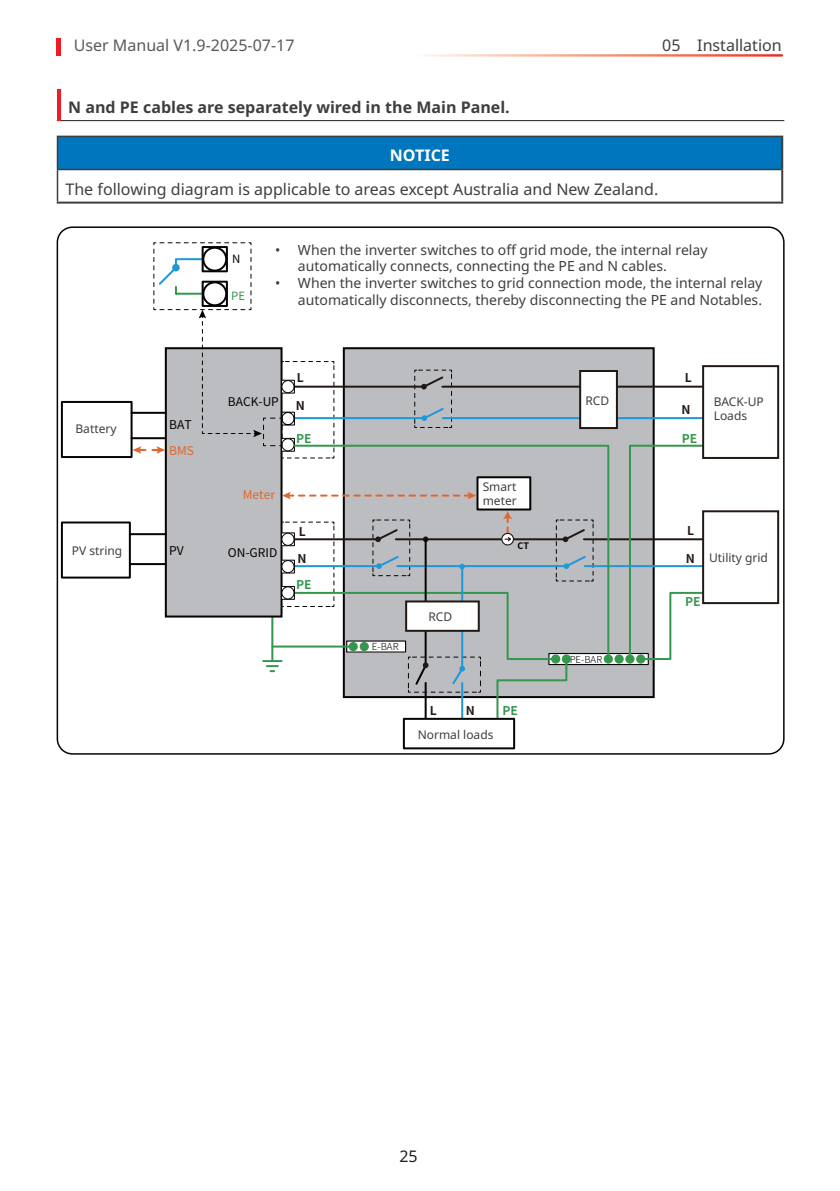
<style>
.page{position:relative;width:840px;height:1191px;background:#fff}
.page>*{position:absolute;margin:0;border:0;box-sizing:border-box;transform-origin:0 0}
.章{font:16px "Noto Sans";color:#3e3e3f}
.t1{font:700 16px "Noto Sans";color:#3e3e3f}
.t2{font:16px "Noto Sans";color:#57585a}
.t3{font:700 16px "Noto Sans";color:#fff}
.t4{font:16px "Noto Sans";color:#231f20}
.t5{font:14px/16.8px "Noto Sans";color:#3e3e3f}
.t6{font:12px/14.4px "Noto Sans";color:#3e3e3f}
.t7{font:12px "Source Han Sans CN";color:#060304}
.t8{font:700 12px "Source Han Sans CN";color:#221914}
.t9{font:700 12px "Source Han Sans CN";color:#35964e}
.t10{font:12px "Source Han Sans CN";color:#e06630}
.t11{font:11.4px "Source Han Sans CN";color:#35964e}
.t12{font:11.4px "Source Han Sans CN";color:#060304}
.t13{font:300 9.8px "Source Han Sans CN";color:#060304}
.t14{font:300 9.6px "Source Han Sans CN";color:#060304}
.t15{font:700 9px "Source Han Sans CN";color:#060304}
</style>
<div class="page">
<hr style="left:57px;top:38px;width:4px;height:18px;background:#ee1d23">
<div style="left:165px;top:347px;width:117px;height:270px;background:#bcbdc0;border:2px solid #060304"></div>
<div style="left:61px;top:401px;width:71px;height:57px;border:2px solid #060304"></div>
<svg style="left:342px;top:459px;width:313px;height:265px"></svg>
<svg style="left:60px;top:520px;width:108px;height:59px"></svg>
<hr style="left:461px;top:683px;width:2px;height:39px;background:#1f98d5">
<div style="left:701px;top:365px;width:77px;height:94px;background:#fff;border:2px solid #221914"></div>
<div style="left:701px;top:510px;width:77px;height:94px;background:#fff;border:2px solid #221914"></div>
<div style="left:402px;top:718px;width:113px;height:31px;background:#fff;border:2px solid #060304"></div>
<svg style="left:282px;top:492px;width:10px;height:7px"></svg>
<svg style="left:263px;top:511px;width:470px;height:182px"></svg>
<div style="left:281px;top:533px;width:13px;height:13px;background:#252223"></div>
<div style="left:281px;top:532px;width:14px;height:14px;border:1px solid #060304"></div>
<div style="left:282px;top:533px;width:12px;height:12px;background:#fff;border-radius:50%"></div>
<div style="left:281px;top:533px;width:13px;height:13px;border:1px solid #060304;border-radius:50%"></div>
<div style="left:281px;top:586px;width:13px;height:13px;background:#413f40"></div>
<div style="left:281px;top:586px;width:14px;height:14px;border:1px solid #060304"></div>
<div style="left:282px;top:587px;width:12px;height:12px;background:#fff;border-radius:50%"></div>
<div style="left:281px;top:586px;width:13px;height:13px;border:1px solid #060304;border-radius:50%"></div>
<div style="left:281px;top:560px;width:13px;height:13px;background:#1d1a1b"></div>
<div style="left:281px;top:559px;width:14px;height:14px;border:1px solid #060304"></div>
<div style="left:282px;top:560px;width:12px;height:12px;background:#fff;border-radius:50%"></div>
<div style="left:281px;top:560px;width:13px;height:13px;border:1px solid #060304;border-radius:50%"></div>
<svg style="left:292px;top:459px;width:318px;height:202px"></svg>
<svg style="left:132px;top:242px;width:573px;height:217px"></svg>
<div style="left:57px;top:136px;width:724px;height:33px;background:#0076be"></div>
<hr style="left:57px;top:136px;width:725px;height:1px;background:#3e3e3f">
<hr style="left:57px;top:137px;width:1px;height:32px;background:#3e3e3f">
<hr style="left:57px;top:169px;width:723px;height:1px;background:#3e3e3f">
<hr style="left:57px;top:170px;width:1px;height:32px;background:#3e3e3f">
<hr style="left:780px;top:137px;width:2px;height:32px;background:#3e3e3f">
<hr style="left:780px;top:169px;width:2px;height:33px;background:#3e3e3f">
<hr style="left:57px;top:202px;width:725px;height:2px;background:#3e3e3f">
<hr style="left:57px;top:120px;width:726px;height:1px;background:#231f20">
<hr style="left:57px;top:90px;width:4px;height:31px;background:#ee1d23">
<p class="t2" style="left:74px;top:34px;width:222px">User Manual V1.9-2025-07-17</p>
<p class="t1" style="left:68px;top:96px;width:443px">N and PE cables are separately wired in the Main Panel.</p>
<p class="章" style="left:662px;top:34px;width:121px">05 Installation</p>
<p class="t3" style="left:389px;top:144px;width:61px">NOTICE</p>
<p class="章" style="left:65px;top:177px;width:594px">The following diagram is applicable to areas except Australia and New Zealand.</p>
<p class="t6" style="left:75px;top:422px;width:43px">Battery</p>
<p class="t6" style="left:72px;top:544px;width:52px">PV string</p>
<p class="t7" style="left:169px;top:418px;width:24px">BAT</p>
<p class="t10" style="left:169px;top:444px;width:26px">BMS</p>
<p class="t7" style="left:169px;top:544px;width:16px">PV</p>
<p class="t12" style="left:232px;top:252px;width:10px">N</p>
<p class="t11" style="left:231px;top:289px;width:15px">PE</p>
<p class="t5" style="left:298px;top:241px;width:411px;text-indent:-23px">• When the inverter switches to off grid mode, the internal relay automatically connects, connecting the PE and N cables.</p>
<p class="t5" style="left:275px;top:275px;width:488px;text-align:right">• When the inverter switches to grid connection mode, the internal relay automatically disconnects, thereby disconnecting the PE and Notables.</p>
<p class="t7" style="left:228px;top:395px;width:52px">BACK-UP</p>
<p class="t8" style="left:296px;top:371px;width:8px">L</p>
<p class="t8" style="left:296px;top:398px;width:11px">N</p>
<p class="t9" style="left:296px;top:432px;width:17px">PE</p>
<p class="t10" style="left:243px;top:488px;width:34px">Meter</p>
<p class="t7" style="left:228px;top:546px;width:51px">ON-GRID</p>
<p class="t8" style="left:298px;top:525px;width:8px">L</p>
<p class="t8" style="left:297px;top:552px;width:11px">N</p>
<p class="t9" style="left:296px;top:577px;width:17px">PE</p>
<p class="t6" style="left:482px;top:479px;width:36px">Smart meter</p>
<p class="t15" style="left:517px;top:541px;width:13px">CT</p>
<p class="t13" style="left:371px;top:641px;width:28px">E-BAR</p>
<p class="t6" style="left:428px;top:610px;width:25px">RCD</p>
<p class="t8" style="left:429px;top:704px;width:8px">L</p>
<p class="t8" style="left:465px;top:704px;width:11px">N</p>
<p class="t6" style="left:417px;top:727px;width:77px">Normal loads</p>
<p class="t9" style="left:502px;top:704px;width:17px">PE</p>
<p class="t6" style="left:585px;top:393px;width:25px">RCD</p>
<p class="t14" style="left:569px;top:654px;width:34px">PE-BAR</p>
<p class="t8" style="left:684px;top:370px;width:8px">L</p>
<p class="t8" style="left:681px;top:403px;width:11px">N</p>
<p class="t9" style="left:681px;top:432px;width:17px">PE</p>
<p class="t6" style="left:713px;top:394px;width:52px">BACK-UP</p>
<p class="t6" style="left:713px;top:408px;width:35px">Loads</p>
<p class="t8" style="left:686px;top:523px;width:8px">L</p>
<p class="t8" style="left:685px;top:552px;width:11px">N</p>
<p class="t6" style="left:708px;top:550px;width:60px">Utility grid</p>
<p class="t9" style="left:684px;top:595px;width:17px">PE</p>
<p class="t4" style="left:399px;top:1145px;width:20px">25</p>
</div>
